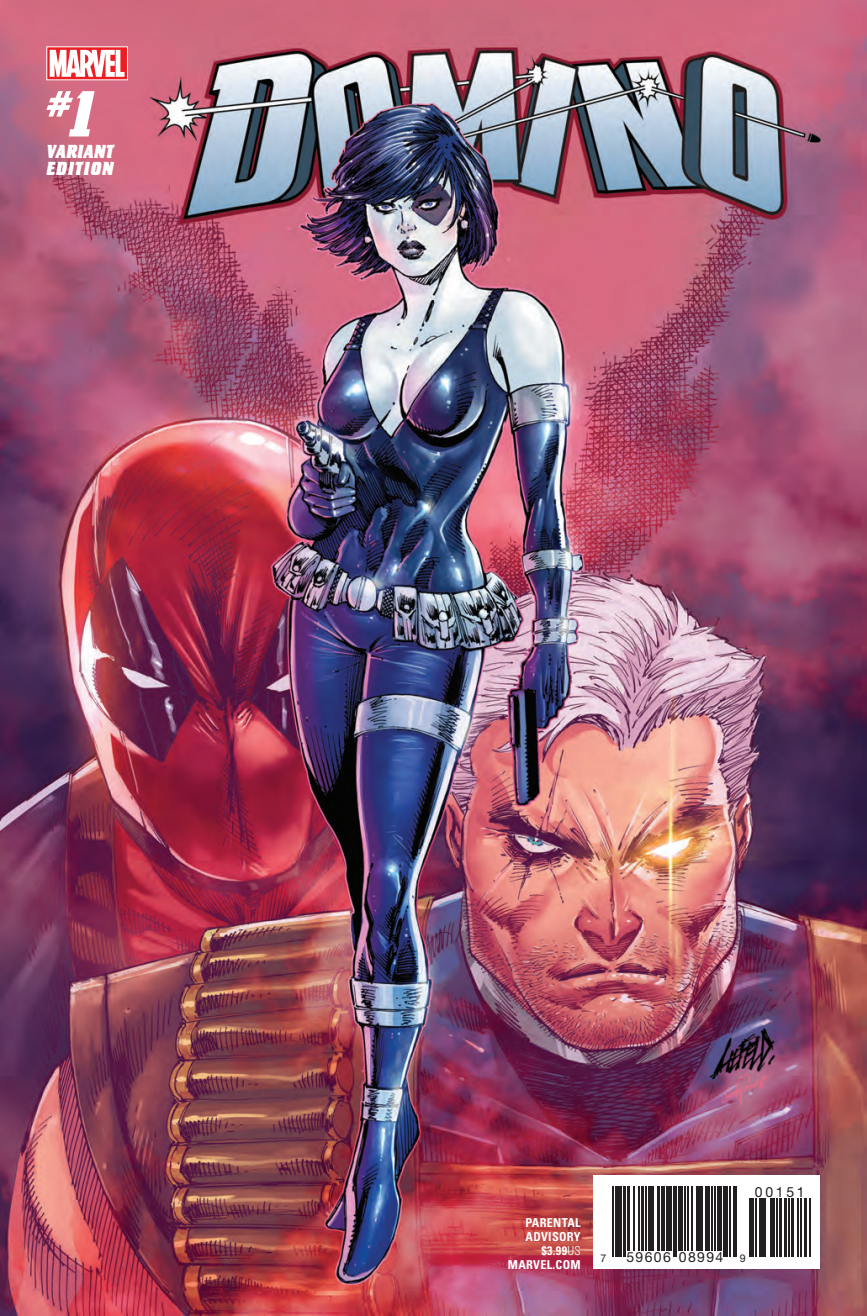
<style>
.page{position:relative;width:867px;height:1316px;background:#fff}
.page>*{position:absolute;margin:0;border:0;box-sizing:border-box;transform-origin:0 0}
.t1{font:19.6px/17.5px "Crillee Extra Bold Italic Std";letter-spacing:.035em;color:#fff;scale:.8 1}
.t2{font:14px "Helvetica Neue";letter-spacing:.1em;color:#231f20}
.t3{font:700 condensed 12.25px/14px "Univers LT Std";letter-spacing:.025em;color:#fff;text-align:right}
.t4{font:10.67px "Helvetica Neue";color:#231f20}
.s1{font-weight:300}
.s2{font-size:10.67px}
</style>
<div class="page">
<img style="left:0;top:0;width:866px;height:1315px">
<svg style="left:46px;top:46px;width:82px;height:35px"></svg>
<svg style="left:593px;top:1174px;width:226px;height:94px"></svg>
<hr style="left:612px;top:1186px;width:1px;height:70px;background:#231f20">
<hr style="left:615px;top:1186px;width:1px;height:70px;background:#231f20">
<hr style="left:617px;top:1186px;width:4px;height:70px;background:#231f20">
<hr style="left:622px;top:1186px;width:3px;height:70px;background:#231f20">
<hr style="left:626px;top:1186px;width:3px;height:64px;background:#231f20">
<hr style="left:633px;top:1186px;width:1px;height:64px;background:#231f20">
<hr style="left:638px;top:1186px;width:2px;height:64px;background:#231f20">
<hr style="left:641px;top:1186px;width:3px;height:64px;background:#231f20">
<hr style="left:645px;top:1186px;width:1px;height:64px;background:#231f20">
<div style="left:647px;top:1186px;width:6px;height:64px;background:#231f20"></div>
<hr style="left:656px;top:1186px;width:3px;height:64px;background:#231f20">
<hr style="left:660px;top:1186px;width:2px;height:64px;background:#231f20">
<hr style="left:663px;top:1186px;width:2px;height:64px;background:#231f20">
<div style="left:666px;top:1186px;width:5px;height:64px;background:#231f20"></div>
<hr style="left:672px;top:1186px;width:2px;height:70px;background:#231f20">
<hr style="left:675px;top:1186px;width:1px;height:70px;background:#231f20">
<div style="left:677px;top:1186px;width:5px;height:64px;background:#231f20"></div>
<hr style="left:684px;top:1186px;width:2px;height:64px;background:#231f20">
<hr style="left:687px;top:1186px;width:1px;height:64px;background:#231f20">
<hr style="left:691px;top:1186px;width:1px;height:64px;background:#231f20">
<hr style="left:696px;top:1186px;width:4px;height:64px;background:#231f20">
<hr style="left:701px;top:1186px;width:2px;height:64px;background:#231f20">
<hr style="left:705px;top:1186px;width:4px;height:64px;background:#231f20">
<hr style="left:710px;top:1186px;width:2px;height:64px;background:#231f20">
<hr style="left:714px;top:1186px;width:2px;height:64px;background:#231f20">
<hr style="left:717px;top:1186px;width:4px;height:64px;background:#231f20">
<hr style="left:723px;top:1186px;width:4px;height:70px;background:#231f20">
<hr style="left:729px;top:1186px;width:1px;height:70px;background:#231f20">
<hr style="left:732px;top:1186px;width:2px;height:70px;background:#231f20">
<hr style="left:735px;top:1186px;width:2px;height:70px;background:#231f20">
<hr style="left:748px;top:1198px;width:2px;height:58px;background:#231f20">
<hr style="left:751px;top:1198px;width:3px;height:58px;background:#231f20">
<hr style="left:755px;top:1198px;width:1px;height:58px;background:#231f20">
<hr style="left:759px;top:1198px;width:4px;height:58px;background:#231f20">
<hr style="left:764px;top:1198px;width:1px;height:58px;background:#231f20">
<hr style="left:769px;top:1198px;width:3px;height:58px;background:#231f20">
<hr style="left:773px;top:1198px;width:2px;height:58px;background:#231f20">
<hr style="left:776px;top:1198px;width:1px;height:58px;background:#231f20">
<hr style="left:778px;top:1198px;width:3px;height:58px;background:#231f20">
<hr style="left:783px;top:1198px;width:3px;height:58px;background:#231f20">
<hr style="left:787px;top:1198px;width:2px;height:58px;background:#231f20">
<hr style="left:790px;top:1198px;width:3px;height:58px;background:#231f20">
<hr style="left:797px;top:1198px;width:1px;height:58px;background:#231f20">
<hr style="left:799px;top:1198px;width:2px;height:58px;background:#231f20">
<hr style="left:803px;top:1198px;width:3px;height:58px;background:#231f20">
<hr style="left:808px;top:1198px;width:2px;height:58px;background:#231f20">
<svg style="left:46px;top:91px;width:49px;height:45px"></svg>
<h1 class="t1" style="left:46px;top:143px;width:86px">VARIANT<br>EDITION</h1>
<p class="t3" style="left:507px;top:1214px;width:74px">PARENTAL<br>ADVISORY $3.99<span class="s1">US<br></span>MARVEL.COM</p>
<p class="t2" style="left:754px;top:1181px;width:51px">00151</p>
<p class="t4" style="left:600px;top:1250px;width:7px">7</p>
<p class="t2" style="left:626px;top:1246px;width:121px">59606 08994 <span class="s2">9</span></p>
</div>
